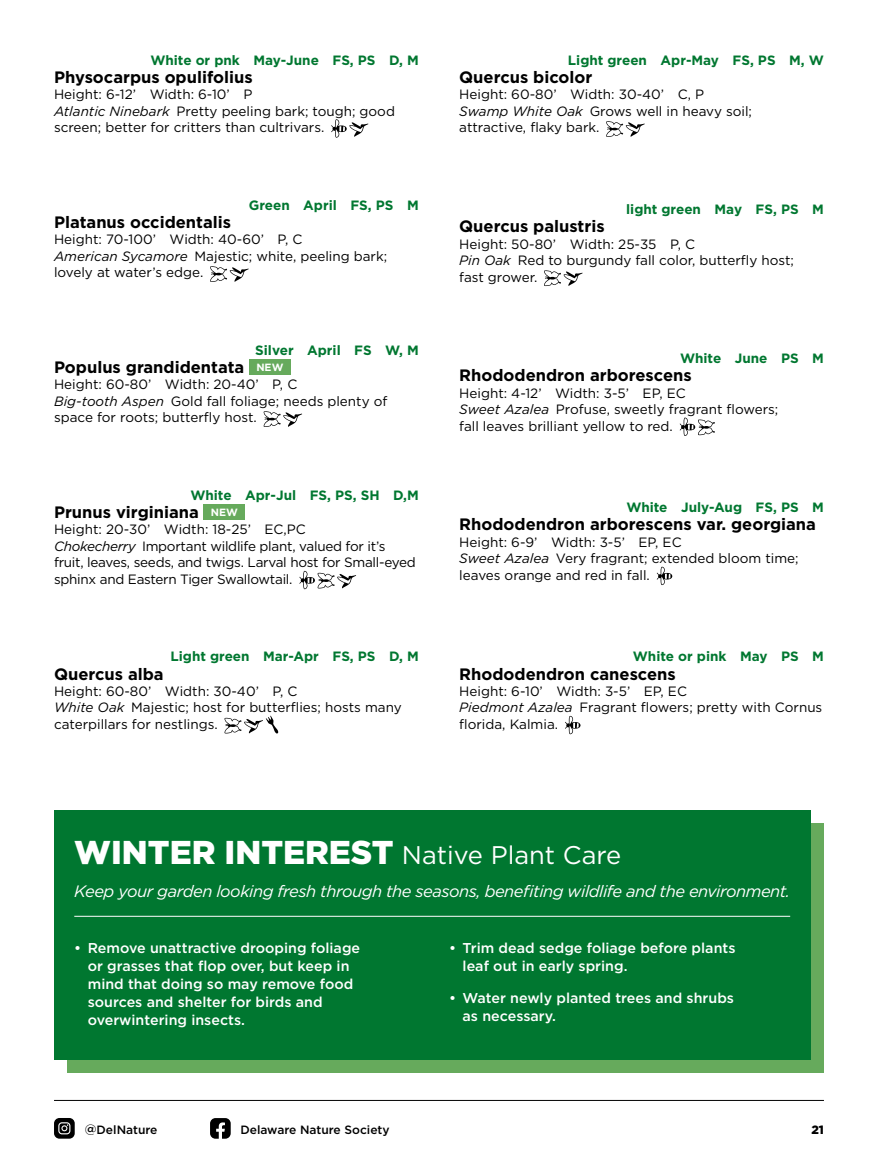
<style>
.page{position:relative;width:878px;height:1161px;background:#fff}
.page>*{position:absolute;margin:0;border:0;box-sizing:border-box;transform-origin:0 0}
.t1{font:25.5px "Gotham";color:#fff}
.t2{font:700 16.5px "Gotham";color:#000}
.t3{font:italic 16.5px "Gotham";letter-spacing:-.03em;color:#fff}
.t4{font:500 14.25px/18px "Gotham";color:#fff}
.t5{font:13.5px/16.5px "Gotham";color:#000}
.t6{font:700 13.5px "Gotham";color:#007730}
.t7{font:13.5px/16.5px "Gotham";letter-spacing:-.02em;color:#000}
.t8{font:500 12px "Gotham";color:#000}
.t9{font:900 12px "Gotham";color:#000}
.s1{font-style:italic}
.s2{font-size:10.5px;color:#fff}
.s3{font-weight:900;font-size:33px}
</style>
<div class="page">
<hr style="left:54px;top:1100px;width:770px;height:1px;background:#000">
<svg style="left:210px;top:1118px;width:21px;height:21px"></svg>
<svg style="left:54px;top:1118px;width:21px;height:21px"></svg>
<svg style="left:331px;top:119px;width:37px;height:19px"></svg>
<svg style="left:210px;top:266px;width:39px;height:16px"></svg>
<div style="left:249px;top:359px;width:41px;height:16px;background:#66aa5c"></div>
<svg style="left:263px;top:411px;width:39px;height:16px"></svg>
<div style="left:204px;top:504px;width:41px;height:16px;background:#66aa5c"></div>
<svg style="left:299px;top:571px;width:57px;height:18px"></svg>
<svg style="left:224px;top:716px;width:54px;height:18px"></svg>
<svg style="left:606px;top:121px;width:38px;height:16px"></svg>
<svg style="left:544px;top:270px;width:38px;height:16px"></svg>
<svg style="left:679px;top:418px;width:36px;height:18px"></svg>
<svg style="left:656px;top:567px;width:16px;height:18px"></svg>
<svg style="left:565px;top:716px;width:15px;height:18px"></svg>
<div style="left:68px;top:824px;width:756px;height:249px;background:#66aa5c"></div>
<div style="left:54px;top:810px;width:756px;height:250px;background:#007730"></div>
<hr style="left:74px;top:916px;width:716px;height:1px;background:#fff">
<p class="t6" style="left:150px;top:51px;width:270px">White or pnk May-June FS, PS D, M</p>
<p class="t2" style="left:54px;top:66px;width:200px">Physocarpus opulifolius</p>
<p class="t5" style="left:54px;top:86px;width:342px">Height: 6-12’ Width: 6-10’ P<br><span class="s1">Atlantic Ninebark</span> Pretty peeling bark; tough; good screen; better for critters than cultrivars.</p>
<p class="t6" style="left:249px;top:196px;width:171px">Green April FS, PS M</p>
<p class="t2" style="left:54px;top:211px;width:179px">Platanus occidentalis</p>
<p class="t5" style="left:54px;top:231px;width:335px">Height: 70-100’ Width: 40-60’ P, C<br><span class="s1">American Sycamore</span> Majestic; white, peeling bark; lovely at water’s edge.</p>
<p class="t6" style="left:255px;top:341px;width:165px">Silver April FS W, M</p>
<p class="t2" style="left:54px;top:356px;width:231px">Populus grandidentata <span class="s2">NEW</span></p>
<p class="t5" style="left:54px;top:376px;width:335px">Height: 60-80’ Width: 20-40’ P, C<br><span class="s1">Big-tooth Aspen</span> Gold fall foliage; needs plenty of space for roots; butterfly host.</p>
<p class="t6" style="left:190px;top:486px;width:230px">White Apr-Jul FS, PS, SH D,M</p>
<p class="t2" style="left:54px;top:501px;width:185px">Prunus virginiana <span class="s2">NEW</span></p>
<p class="t7" style="left:54px;top:521px;width:363px">Height: 20-30’ Width: 18-25’ EC,PC<br><span class="s1">Chokecherry</span> Important wildlife plant, valued for it’s fruit, leaves, seeds, and twigs. Larval host for Small-eyed sphinx and Eastern Tiger Swallowtail.</p>
<p class="t6" style="left:170px;top:648px;width:250px">Light green Mar-Apr FS, PS D, M</p>
<p class="t2" style="left:54px;top:663px;width:111px">Quercus alba</p>
<p class="t5" style="left:54px;top:683px;width:349px">Height: 60-80’ Width: 30-40’ P, C<br><span class="s1">White Oak</span> Majestic; host for butterflies; hosts many caterpillars for nestlings.</p>
<p class="t6" style="left:568px;top:51px;width:257px">Light green Apr-May FS, PS M, W</p>
<p class="t2" style="left:459px;top:66px;width:135px">Quercus bicolor</p>
<p class="t5" style="left:459px;top:86px;width:294px">Height: 60-80’ Width: 30-40’ C, P<br><span class="s1">Swamp White Oak</span> Grows well in heavy soil; attractive, flaky bark.</p>
<p class="t6" style="left:626px;top:200px;width:199px">light green May FS, PS M</p>
<p class="t2" style="left:459px;top:215px;width:147px">Quercus palustris</p>
<p class="t5" style="left:459px;top:235px;width:336px">Height: 50-80’ Width: 25-35 P, C<br><span class="s1">Pin Oak</span> Red to burgundy fall color, butterfly host; fast grower.</p>
<p class="t6" style="left:680px;top:349px;width:145px">White June PS M</p>
<p class="t2" style="left:459px;top:364px;width:234px">Rhododendron arborescens</p>
<p class="t5" style="left:459px;top:384px;width:320px">Height: 4-12’ Width: 3-5’ EP, EC<br><span class="s1">Sweet Azalea</span> Profuse, sweetly fragrant flowers; fall leaves brilliant yellow to red.</p>
<p class="t6" style="left:626px;top:499px;width:199px">White July-Aug FS, PS M</p>
<p class="t2" style="left:459px;top:514px;width:358px">Rhododendron arborescens var. georgiana</p>
<p class="t5" style="left:459px;top:534px;width:341px">Height: 6-9’ Width: 3-5’ EP, EC<br><span class="s1">Sweet Azalea</span> Very fragrant; extended bloom time; leaves orange and red in fall.</p>
<p class="t6" style="left:633px;top:648px;width:192px">White or pink May PS M</p>
<p class="t2" style="left:459px;top:663px;width:218px">Rhododendron canescens</p>
<p class="t5" style="left:459px;top:683px;width:364px">Height: 6-10’ Width: 3-5’ EP, EC<br><span class="s1">Piedmont Azalea</span> Fragrant flowers; pretty with Cornus florida, Kalmia.</p>
<h1 class="t1" style="left:74px;top:838px;width:548px"><span class="s3">WINTER INTEREST</span> Native Plant Care</h1>
<p class="t3" style="left:74px;top:880px;width:717px">Keep your garden looking fresh through the seasons, benefiting wildlife and the environment.</p>
<p class="t4" style="left:88px;top:939px;width:274px;text-indent:-13px">• Remove unattractive drooping foliage or grasses that flop over, but keep in mind that doing so may remove food sources and shelter for birds and overwintering insects.</p>
<p class="t4" style="left:462px;top:939px;width:274px;text-indent:-13px">• Trim dead sedge foliage before plants leaf out in early spring.</p>
<p class="t4" style="left:462px;top:989px;width:273px;text-indent:-13px">• Water newly planted trees and shrubs as necessary.</p>
<p class="t8" style="left:85px;top:1122px;width:74px">@DelNature</p>
<p class="t8" style="left:240px;top:1122px;width:151px">Delaware Nature Society</p>
<p class="t9" style="left:811px;top:1122px;width:14px">21</p>
</div>
